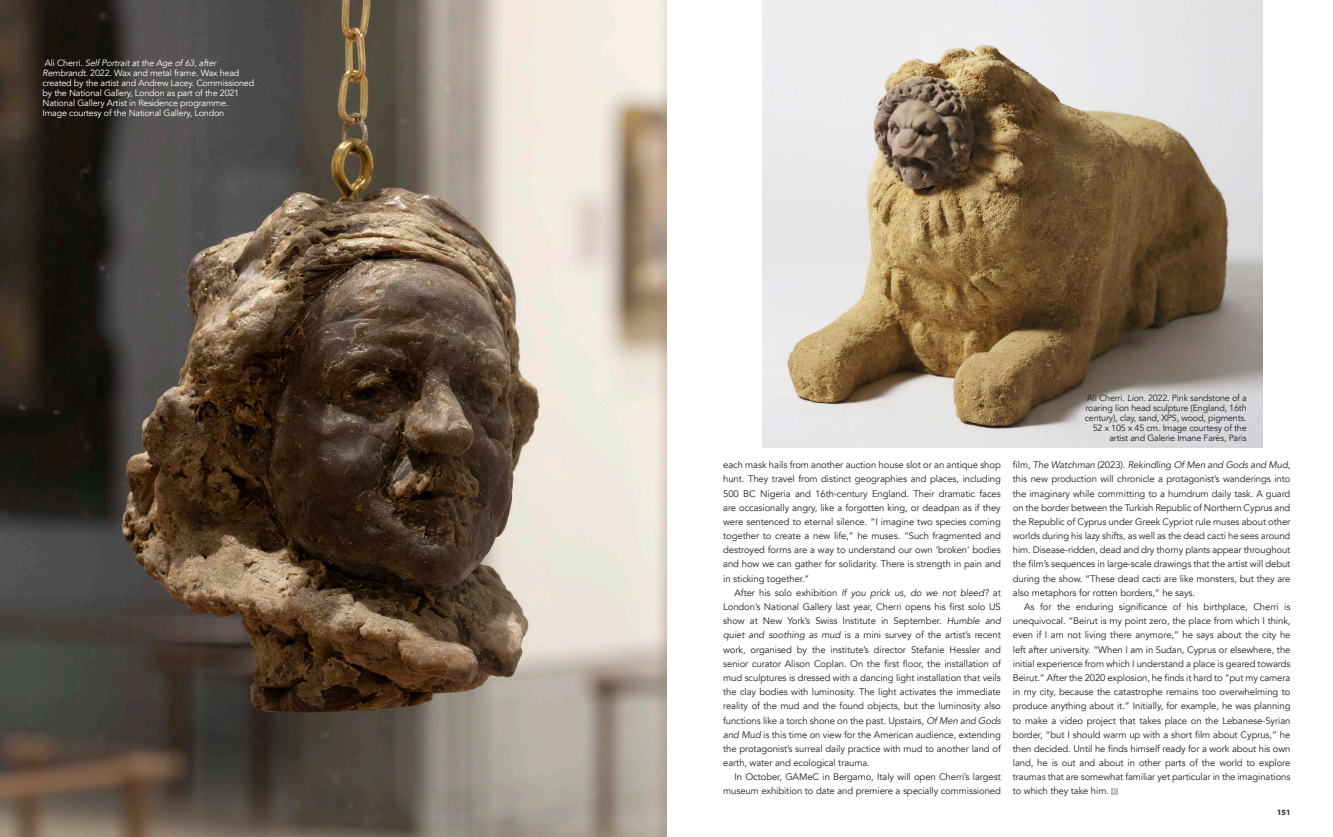
<style>
.page{position:relative;width:1333px;height:837px;background:#fff}
.page>*{position:absolute;margin:0;border:0;box-sizing:border-box;transform-origin:0 0}
.t1{font:300 18px "Myriad Pro";letter-spacing:-.005em;color:#bcbdc0}
.t2{font:9.5px/14.2px "Avenir";letter-spacing:-.01em;color:#231f20;text-align:justify}
.t3{font:9px/10px "Avenir";letter-spacing:-.02em;color:#fff}
.t4{font:9px/10px "Avenir";letter-spacing:-.02em;color:#231f20;text-align:right}
.t5{font:700 8px "Myriad Pro";color:#231f20}
.s1{font-style:italic}
</style>
<div class="page">
<img style="left:762px;top:0;width:500px;height:447px">
<svg style="left:1111px;top:788px;width:7px;height:6px"></svg>
<svg style="left:1112px;top:788px;width:5px;height:5px"></svg>
<img style="left:0;top:0;width:666px;height:836px">
<p class="t1" style="left:44px;top:55px;width:60px">PROFILE</p>
<p class="t3" style="left:43px;top:58px;width:213px">Ali Cherri. <span class="s1">Self Portrait at the Age of 63, after Rembrandt.</span> 2022. Wax and metal frame. Wax head created by the artist and Andrew Lacey. Commissioned by the National Gallery, London as part of the 2021<br>National Gallery Artist in Residence programme.<br>Image courtesy of the National Gallery, London</p>
<p class="t2" style="left:723px;top:458px;width:279px">each mask hails from another auction house slot or an antique shop hunt. They travel from distinct geographies and places, including 500 BC Nigeria and 16th-century England. Their dramatic faces are occasionally angry, like a forgotten king, or deadpan as if they were sentenced to eternal silence. “I imagine two species coming together to create a new life,” he muses. “Such fragmented and destroyed forms are a way to understand our own ‘broken’ bodies and how we can gather for solidarity. There is strength in pain and in sticking together.”</p>
<p class="t2" style="left:723px;top:585px;width:279px;text-indent:11px">After his solo exhibition <span class="s1">If you prick us, do we not bleed?</span> at London’s National Gallery last year, Cherri opens his first solo US show at New York’s Swiss Institute in September. <span class="s1">Humble and quiet and soothing as mud</span> is a mini survey of the artist’s recent work, organised by the institute’s director Stefanie Hessler and senior curator Alison Coplan. On the first floor, the installation of mud sculptures is dressed with a dancing light installation that veils the clay bodies with luminosity. The light activates the immediate reality of the mud and the found objects, but the luminosity also functions like a torch shone on the past. Upstairs, <span class="s1">Of Men and Gods and Mud</span> is this time on view for the American audience, extending the protagonist’s surreal daily practice with mud to another land of earth, water and ecological trauma.</p>
<p class="t2" style="left:723px;top:769px;width:279px;text-align:right">In October, GAMeC in Bergamo, Italy will open Cherri’s largest museum exhibition to date and premiere a specially commissioned</p>
<p class="t4" style="left:1084px;top:392px;width:163px">Ali Cherri. <span class="s1">Lion.</span> 2022. Pink sandstone of a roaring lion head sculpture (England, 16th century), clay, sand, XPS, wood, pigments.<br>52 x 105 x 45 cm. Image courtesy of the artist and Galerie Imane Farès, Paris</p>
<p class="t2" style="left:1012px;top:458px;width:279px">film, <span class="s1">The Watchman</span> (2023). <span class="s1">Rekindling Of Men and Gods and Mud</span>, this new production will chronicle a protagonist’s wanderings into the imaginary while committing to a humdrum daily task. A guard on the border between the Turkish Republic of Northern Cyprus and the Republic of Cyprus under Greek Cypriot rule muses about other worlds during his lazy shifts, as well as the dead cacti he sees around him. Disease-ridden, dead and dry thorny plants appear throughout the film’s sequences in large-scale drawings that the artist will debut during the show. “These dead cacti are like monsters, but they are also metaphors for rotten borders,” he says.</p>
<p class="t2" style="left:1012px;top:599px;width:279px;text-indent:11px">As for the enduring significance of his birthplace, Cherri is unequivocal. “Beirut is my point zero, the place from which I think, even if I am not living there anymore,” he says about the city he left after university. “When I am in Sudan, Cyprus or elsewhere, the initial experience from which I understand a place is geared towards Beirut.” After the 2020 explosion, he finds it hard to “put my camera in my city, because the catastrophe remains too overwhelming to produce anything about it.” Initially, for example, he was planning to make a video project that takes place on the Lebanese-Syrian border, “but I should warm up with a short film about Cyprus,” he then decided. Until he finds himself ready for a work about his own land, he is out and about in other parts of the world to explore traumas that are somewhat familiar yet particular in the imaginations to which they take him.</p>
<p class="t5" style="left:1276px;top:806px;width:15px">151</p>
</div>
